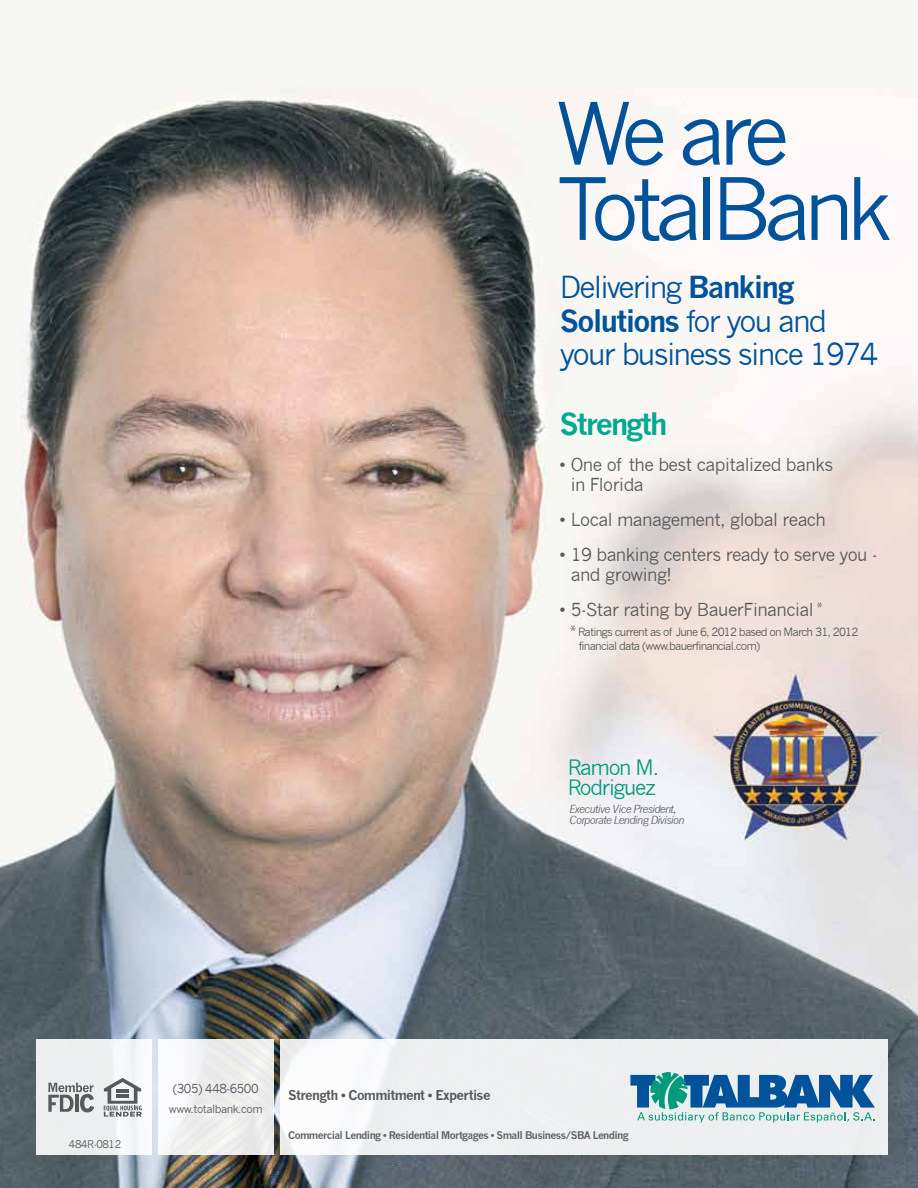
<style>
.page{position:relative;width:918px;height:1188px;background:#fff}
.page>*{position:absolute;margin:0;border:0;box-sizing:border-box;transform-origin:0 0}
.t1{font:84.75px/75.3px "News Gothic";letter-spacing:-.09em;color:#00539b}
.t2{font:29.7px/33.5px "News Gothic";letter-spacing:-.06em;color:#00539b}
.t3{font:700 29.7px "News Gothic";letter-spacing:-.07em;color:#00a98f}
.t4{font:20.7px/20.2px "News Gothic";letter-spacing:-.06em;color:#009b7a}
.t5{font:17.55px/19.6px "News Gothic";letter-spacing:-.03em;color:#58595b}
.t6{font:700 13.2px "News Gothic";letter-spacing:-.05em;color:#58595b}
.t7{font:12.15px "News Gothic";letter-spacing:-.04em;color:#58595b}
.t8{font:11.1px/13.8px "News Gothic";letter-spacing:-.07em;color:#58595b}
.t9{font:10.95px "News Gothic";letter-spacing:-.04em;color:#58595b}
.t10{font:italic 10.8px/11.4px "News Gothic";letter-spacing:-.06em;color:#58595b}
.t11{font:700 10.35px "News Gothic";letter-spacing:-.06em;color:#636466}
.t12{font:10.35px "News Gothic";letter-spacing:-.04em;color:#58595b}
.s1{font-weight:700}
.s2{font-size:14.1px}
</style>
<div class="page">
<img style="left:0;top:0;width:917px;height:1188px">
<div style="left:36px;top:1039px;width:115px;height:116px;background:linear-gradient(to right,#eaebeb,#f6f7f9)"></div>
<div style="left:158px;top:1039px;width:116px;height:116px;background:linear-gradient(to right,#f6f7f8,#e9e9e7)"></div>
<div style="left:280px;top:1039px;width:608px;height:116px;background:linear-gradient(to right,#f4f5f6,#eaecec)"></div>
<svg style="left:630px;top:1072px;width:245px;height:51px;background:#70a4be"></svg>
<svg style="left:48px;top:1083px;width:46px;height:29px"></svg>
<hr style="left:75px;top:1095px;width:4px;height:17px;background:#58595b">
<svg style="left:104px;top:1078px;width:38px;height:39px"></svg>
<h1 class="t1" style="left:556px;top:97px;width:338px">We are<br>TotalBank</h1>
<h2 class="t2" style="left:560px;top:271px;width:320px">Delivering <span class="s1">Banking<br>Solutions</span> for you and your business since 1974</h2>
<h2 class="t3" style="left:560px;top:406px;width:110px">Strength</h2>
<p class="t5" style="left:571px;top:455px;width:264px;text-indent:-11px">• One of the best capitalized banks in Florida</p>
<p class="t5" style="left:560px;top:510px;width:268px">• Local management, global reach</p>
<p class="t5" style="left:571px;top:545px;width:308px;text-indent:-11px">• 19 banking centers ready to serve you - and growing!</p>
<p class="t5" style="left:560px;top:600px;width:265px">• 5-Star rating by BauerFinancial <sup>*</sup></p>
<p class="t8" style="left:579px;top:626px;width:281px;text-indent:-9px"><span class="s2">*</span> Ratings current as of June 6, 2012 based on March 31, 2012 financial data (www.bauerfinancial.com)</p>
<p class="t4" style="left:568px;top:757px;width:93px">Ramon M.<br>Rodriguez</p>
<p class="t10" style="left:569px;top:803px;width:117px">Executive Vice President,<br>Corporate Lending Division</p>
<p class="t12" style="left:69px;top:1138px;width:54px">484R-0812</p>
<p class="t7" style="left:173px;top:1081px;width:87px">(305) 448-6500</p>
<p class="t9" style="left:169px;top:1102px;width:95px">www.totalbank.com</p>
<p class="t6" style="left:288px;top:1087px;width:204px">Strength • Commitment • Expertise</p>
<p class="t11" style="left:288px;top:1129px;width:342px">Commercial Lending • Residential Mortgages • Small Business/SBA Lending</p>
</div>
